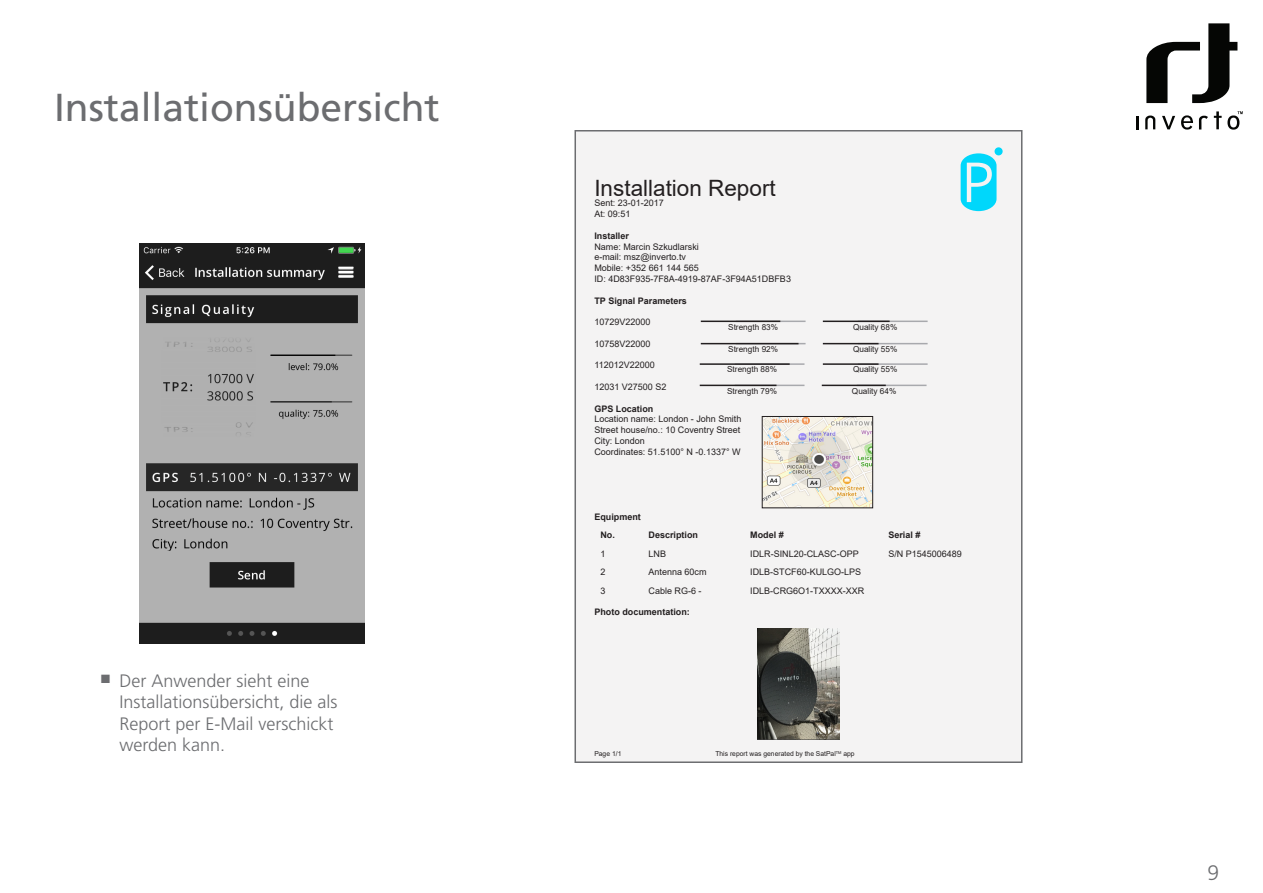
<style>
.page{position:relative;width:1263px;height:893px;background:#fff}
.page>*{position:absolute;margin:0;border:0;box-sizing:border-box;transform-origin:0 0}
.t1{font:39px "Frutiger";color:#6c6d70}
.t2{font:22.5px "Arial";color:#231f20}
.t3{font:300 21px "Frutiger";color:#6c6d70}
.t4{font:300 18px/21.6px "Frutiger";color:#6c6d70}
.t5{font:18px "Arial";color:#6c6d70}
.t6{font:9px/10.8px "Arial";color:#231f20}
.t7{font:700 9px "Arial";color:#231f20}
.t8{font:8.25px "Arial";color:#231f20}
.t9{font:6.75px "Arial";color:#231f20}
</style>
<div class="page">
<svg style="left:1146px;top:23px;width:91px;height:80px"></svg>
<svg style="left:1214px;top:111px;width:7px;height:18px"></svg>
<svg style="left:1136px;top:116px;width:3px;height:13px"></svg>
<svg style="left:1162px;top:116px;width:13px;height:13px"></svg>
<svg style="left:1181px;top:115px;width:12px;height:15px"></svg>
<svg style="left:1227px;top:111px;width:16px;height:19px"></svg>
<svg style="left:1199px;top:116px;width:9px;height:14px"></svg>
<svg style="left:1145px;top:116px;width:10px;height:13px"></svg>
<img style="left:139px;top:244px;width:225px;height:399px">
<div style="left:574px;top:130px;width:448px;height:633px;background:#f4f3f3;border:2px solid #6c6d70"></div>
<svg style="left:961px;top:153px;width:35px;height:58px"></svg>
<div style="left:994px;top:147px;width:9px;height:8px;background:#00d7fb;border-radius:50%"></div>
<img style="left:764px;top:418px;width:107px;height:88px">
<div style="left:762px;top:416px;width:111px;height:92px;border:1px solid #231f20"></div>
<hr style="left:736px;top:321px;width:69px;height:1px;background:#a8a9ad">
<hr style="left:701px;top:321px;width:79px;height:1px;background:#231f20">
<hr style="left:858px;top:321px;width:70px;height:1px;background:#a8a9ad">
<hr style="left:823px;top:321px;width:67px;height:1px;background:#231f20">
<hr style="left:736px;top:343px;width:69px;height:1px;background:#a8a9ad">
<hr style="left:701px;top:343px;width:97px;height:1px;background:#231f20">
<hr style="left:858px;top:343px;width:70px;height:1px;background:#a8a9ad">
<hr style="left:823px;top:343px;width:55px;height:1px;background:#231f20">
<hr style="left:735px;top:363px;width:69px;height:2px;background:#a8a9ad">
<hr style="left:700px;top:363px;width:90px;height:2px;background:#231f20">
<hr style="left:735px;top:385px;width:69px;height:1px;background:#a8a9ad">
<hr style="left:700px;top:385px;width:76px;height:1px;background:#231f20">
<hr style="left:857px;top:385px;width:69px;height:1px;background:#a8a9ad">
<hr style="left:822px;top:385px;width:64px;height:1px;background:#231f20">
<hr style="left:858px;top:363px;width:70px;height:2px;background:#a8a9ad">
<hr style="left:823px;top:363px;width:55px;height:2px;background:#231f20">
<img style="left:757px;top:628px;width:82px;height:112px">
<h1 class="t1" style="left:54px;top:84px;width:387px">Installationsübersicht</h1>
<h3 class="t5" style="left:100px;top:665px;width:12px">■</h3>
<h3 class="t4" style="left:119px;top:670px;width:220px">Der Anwender sieht eine<br>Installationsübersicht, die als<br>Report per -E Mail verschickt werden kann.</h3>
<h2 class="t2" style="left:594px;top:172px;width:183px">Installation Report</h2>
<p class="t6" style="left:594px;top:198px;width:71px">Sent: 23-01-2017<br>At: 09:51</p>
<p class="t7" style="left:594px;top:229px;width:36px">Installer</p>
<p class="t6" style="left:594px;top:241px;width:198px">Name: Marcin Szkudlarski<br>-e mail: msz@inverto t v.<br>Mobile: +352 661 144 565<br>ID D4: 83F935-7F A8 -4919-87AF-3F94A51DBFB3</p>
<p class="t7" style="left:594px;top:294px;width:94px">TP Signal Parameters</p>
<p class="t6" style="left:594px;top:317px;width:58px">10729V22000</p>
<p class="t6" style="left:594px;top:338px;width:58px">10758V22000</p>
<p class="t6" style="left:594px;top:360px;width:62px">112012V22000</p>
<p class="t6" style="left:594px;top:381px;width:74px">12031 V27500 S2</p>
<p class="t7" style="left:594px;top:402px;width:61px">GPS Location</p>
<p class="t6" style="left:594px;top:414px;width:149px">Location name: London - John Smith<br>Street house/no.: 10 Coventry Street<br>City: London<br>Coordinates: 51.5100° N -0.1337° W</p>
<p class="t8" style="left:728px;top:321px;width:51px">Strength 83%</p>
<p class="t8" style="left:728px;top:343px;width:51px">Strength 92%</p>
<p class="t8" style="left:727px;top:364px;width:51px">Strength 88%</p>
<p class="t8" style="left:727px;top:385px;width:51px">Strength 79%</p>
<p class="t8" style="left:853px;top:321px;width:46px">Quality 68%</p>
<p class="t8" style="left:853px;top:343px;width:46px">Quality 55%</p>
<p class="t8" style="left:853px;top:364px;width:46px">Quality 55%</p>
<p class="t8" style="left:852px;top:385px;width:46px">Quality 64%</p>
<p class="t7" style="left:594px;top:510px;width:48px">Equipment</p>
<p class="t7" style="left:600px;top:529px;width:16px">No.</p>
<p class="t7" style="left:648px;top:529px;width:51px">Description</p>
<p class="t7" style="left:750px;top:529px;width:35px">Model #</p>
<p class="t7" style="left:888px;top:529px;width:34px">Serial #</p>
<p class="t6" style="left:600px;top:548px;width:7px">1</p>
<p class="t6" style="left:648px;top:548px;width:19px">LNB</p>
<p class="t6" style="left:750px;top:548px;width:110px">IDLR-SINL20-CLASC-OPP</p>
<p class="t6" style="left:888px;top:548px;width:75px">S N/ P1545006489</p>
<p class="t6" style="left:600px;top:567px;width:7px">2</p>
<p class="t6" style="left:648px;top:567px;width:60px">Antenna 60cm</p>
<p class="t6" style="left:750px;top:567px;width:113px">IDLB-STCF60-KULGO-LPS</p>
<p class="t6" style="left:648px;top:585px;width:55px">Cable RG-6 -</p>
<p class="t6" style="left:600px;top:585px;width:7px">3</p>
<p class="t7" style="left:594px;top:606px;width:97px">Photo documentation:</p>
<p class="t6" style="left:750px;top:585px;width:116px">IDLB-CRG O6 1-TXXXX-XXR</p>
<p class="t9" style="left:594px;top:749px;width:29px">Page 1/1</p>
<p class="t9" style="left:715px;top:749px;width:141px">This report was generated by the SatPal<sup>TM</sup> app</p>
<h3 class="t3" style="left:1207px;top:861px;width:13px">9</h3>
</div>
